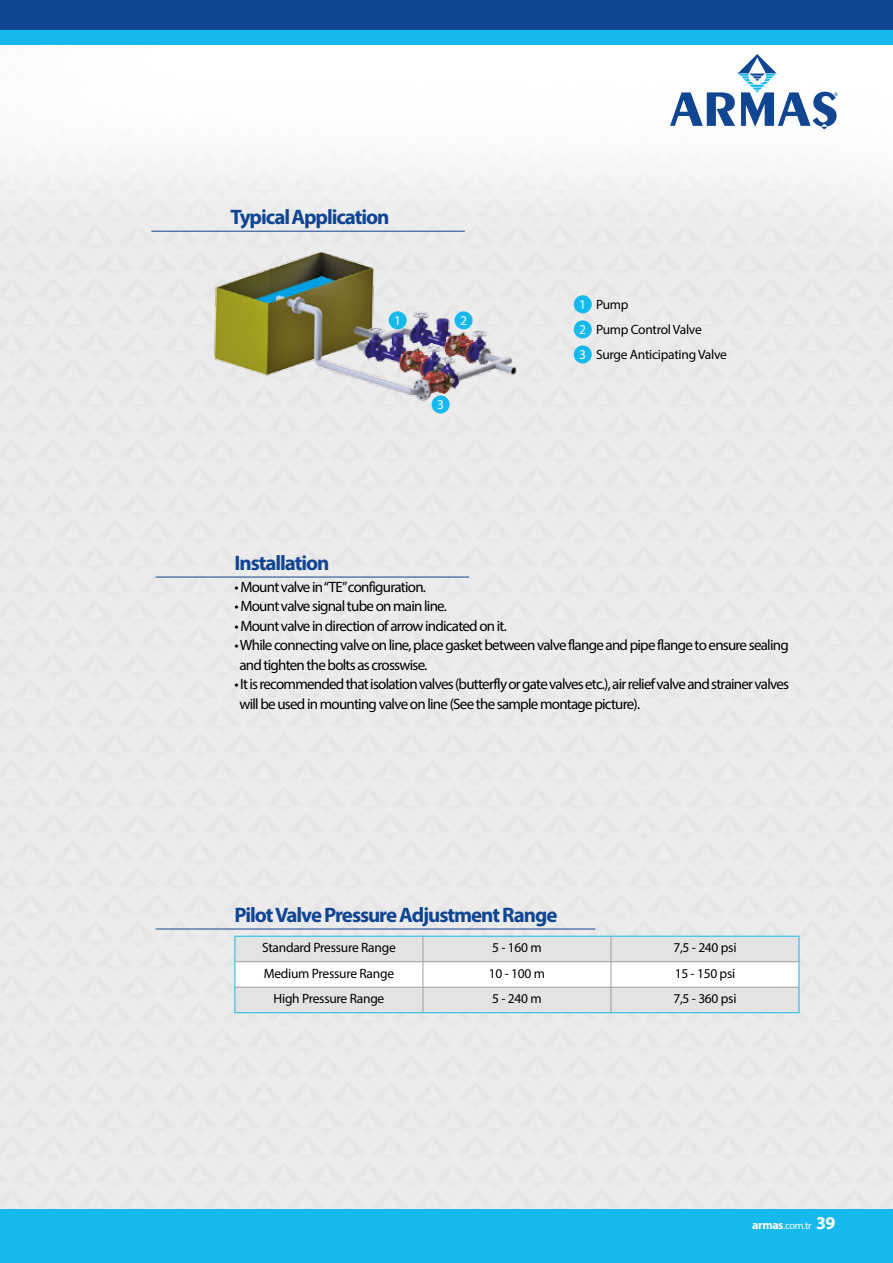
<style>
.page{position:relative;width:893px;height:1263px;background:#fff}
.page>*{position:absolute;margin:0;border:0;box-sizing:border-box;transform-origin:0 0}
.t1{font:700 21px "Myriad Pro";letter-spacing:-.05em;color:#104592}
.t2{font:15px/19.5px "Myriad Pro";letter-spacing:-.05em;color:#000}
.t3{font:13.5px/24.8px "Myriad Pro";letter-spacing:-.02em;color:#000}
.t4{font:13.5px/24.8px "Myriad Pro";color:#fff;text-align:justify}
.t5{font:10.5px "Myriad Pro";color:#fff}
.s1{font-weight:700;font-size:12px}
.s2{font-weight:700;font-size:18px}
</style>
<div class="page">
<div style="left:0;top:156px;width:893px;height:1053px;background:#ebebeb"></div>
<div style="left:0;top:0;width:893px;height:30px;background:#104592"></div>
<div style="left:0;top:30px;width:893px;height:15px;background:#15b9ed"></div>
<div style="left:0;top:1209px;width:893px;height:54px;background:#15b9ed"></div>
<svg style="left:670px;top:54px;width:168px;height:75px"></svg>
<hr style="left:156px;top:577px;width:313px;height:1px;background:#104592">
<hr style="left:156px;top:929px;width:439px;height:1px;background:#104592">
<svg style="left:235px;top:936px;width:565px;height:77px"></svg>
<hr style="left:151px;top:231px;width:314px;height:1px;background:#104592">
<img style="left:186px;top:242px;width:362px;height:175px">
<div style="left:574px;top:295px;width:18px;height:18px;background:#15b9ed;border-radius:50%"></div>
<div style="left:574px;top:320px;width:18px;height:18px;background:#15b9ed;border-radius:50%"></div>
<div style="left:574px;top:345px;width:18px;height:18px;background:#15b9ed;border-radius:50%"></div>
<div style="left:389px;top:311px;width:18px;height:18px;background:#15b9ed;border-radius:50%"></div>
<div style="left:432px;top:395px;width:18px;height:18px;background:#15b9ed;border-radius:50%"></div>
<div style="left:455px;top:311px;width:18px;height:18px;background:#15b9ed;border-radius:50%"></div>
<h1 class="t1" style="left:230px;top:203px;width:161px">Typical Application</h1>
<p class="t4" style="left:394px;top:308px;width:8px">1</p>
<p class="t4" style="left:460px;top:308px;width:8px">2</p>
<p class="t4" style="left:437px;top:392px;width:8px">3</p>
<p class="t4" style="left:579px;top:292px;width:8px">1<br>2<br>3</p>
<p class="t3" style="left:596px;top:292px;width:132px">Pump<br>Pump Control Valve<br>Surge Anticipating Valve</p>
<h1 class="t1" style="left:234px;top:549px;width:97px">Installation</h1>
<p class="t2" style="left:234px;top:577px;width:193px">• Mount valve in “TE”configuration.</p>
<p class="t2" style="left:234px;top:596px;width:214px">• Mount valve signal tube on main line.</p>
<p class="t2" style="left:234px;top:616px;width:274px">• Mount valve in direction of arrow indicated on it.</p>
<p class="t2" style="left:239px;top:635px;width:551px;text-indent:-5px">• While connecting valve on line, place gasket between valve flange and pipe flange to ensure sealing and tighten the bolts as crosswise.</p>
<p class="t2" style="left:239px;top:674px;width:551px;text-indent:-5px">• It is recommended that isolation valves (butterfly or gate valves etc.), air relief valve and strainer valves will be used in mounting valve on line (See the sample montage picture).</p>
<h1 class="t1" style="left:234px;top:901px;width:324px">Pilot Valve Pressure Adjustment Range</h1>
<p class="t3" style="left:262px;top:935px;width:135px">Standard Pressure Range</p>
<p class="t3" style="left:492px;top:935px;width:51px">5 - 160 m</p>
<p class="t3" style="left:673px;top:935px;width:65px">7,5 - 240 psi</p>
<p class="t3" style="left:264px;top:961px;width:132px">Medium Pressure Range</p>
<p class="t3" style="left:489px;top:961px;width:58px">10 - 100 m</p>
<p class="t3" style="left:675px;top:961px;width:62px">15 - 150 psi</p>
<p class="t3" style="left:273px;top:986px;width:112px">High Pressure Range</p>
<p class="t3" style="left:492px;top:986px;width:51px">5 - 240 m</p>
<p class="t3" style="left:673px;top:986px;width:65px">7,5 - 360 psi</p>
<p class="t5" style="left:752px;top:1219px;width:85px"><span class="s1">armas</span>.com.tr <span class="s2">39</span></p>
</div>
